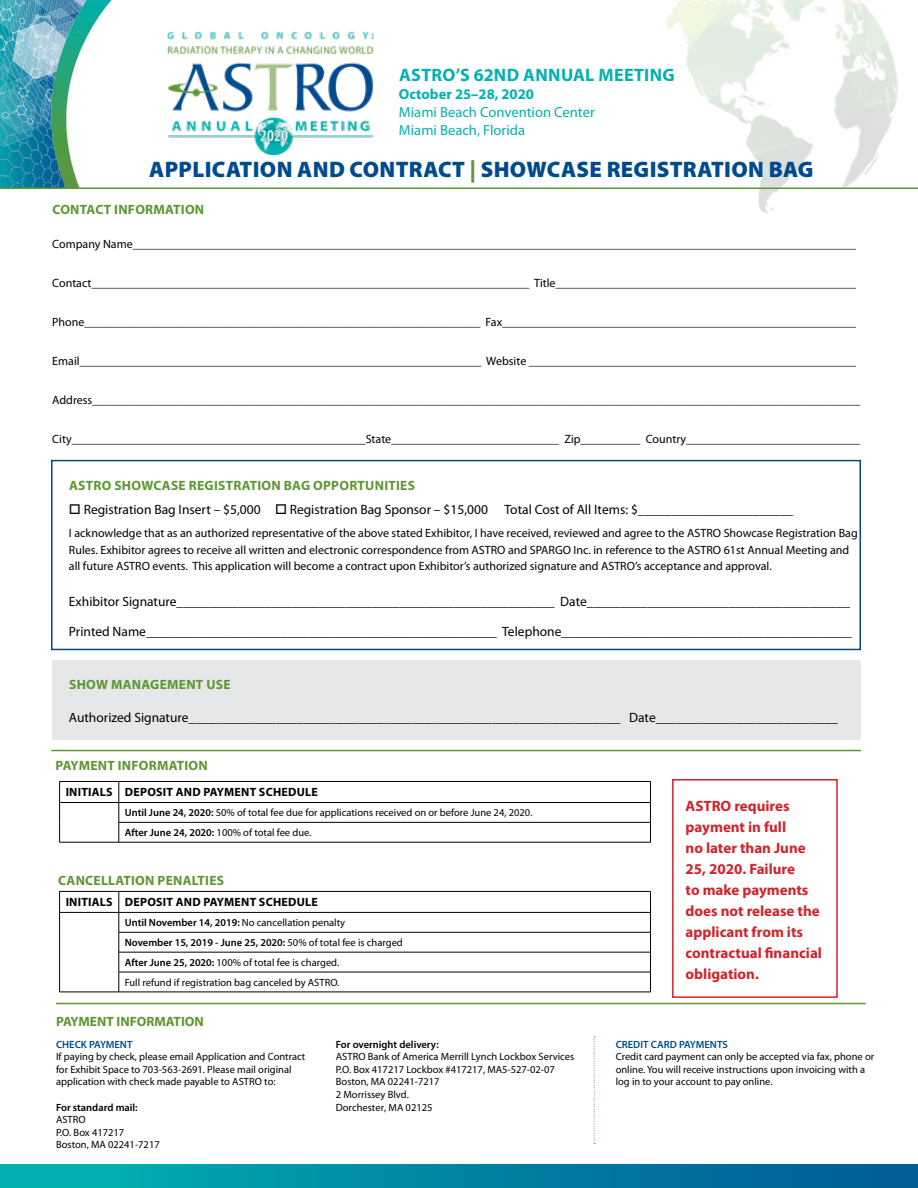
<style>
.page{position:relative;width:918px;height:1188px;background:#fff}
.page>*{position:absolute;margin:0;border:0;box-sizing:border-box;transform-origin:0 0}
.t1{font:900 22.5px "Myriad Pro";letter-spacing:.015em;color:#004b8e}
.t2{font:700 18px "Myriad Pro";letter-spacing:.02em;color:#00b1b0}
.t3{font:700 15px/21px "Myriad Pro";color:#d2232a}
.t4{font:14.7px/18px "Myriad Pro";color:#00b1b0}
.t5{font:13.5px "Myriad Pro";color:#000}
.t6{font:700 13.5px "Myriad Pro";letter-spacing:.02em;color:#5e9732}
.t7{font:700 13.5px "Myriad Pro";color:#5e9732}
.t8{font:12px/16.5px "Myriad Pro";color:#000}
.t9{font:700 12px "Myriad Pro";letter-spacing:.02em;color:#000}
.t10{font:10.5px/12.6px "Myriad Pro";color:#000}
.t11{font:600 10.5px "Myriad Pro";color:#000}
.t12{font:600 10.5px "Myriad Pro";color:#004b8d}
.s1{font-weight:700}
.s2{font-weight:900}
.s3{color:#5e9732}
.s4{font-weight:600}
</style>
<div class="page">
<img style="left:515px;top:0;width:403px;height:213px">
<img style="left:105px;top:0;width:18px;height:188px">
<img style="left:99px;top:7px;width:7px;height:181px">
<img style="left:94px;top:15px;width:6px;height:173px">
<svg style="left:0;top:0;width:94px;height:188px"></svg>
<hr style="left:0;top:188px;width:918px;height:1px;background:#5e9732">
<div style="left:0;top:1164px;width:918px;height:24px;background:linear-gradient(to right,#00b5b2,#005894)"></div>
<img style="left:167px;top:31px;width:207px;height:124px">
<div style="left:672px;top:779px;width:166px;height:219px;border:2px solid #d2232a"></div>
<div style="left:52px;top:660px;width:808px;height:80px;background:#e6e7e8"></div>
<hr style="left:51px;top:750px;width:810px;height:1px;background:#5e9732">
<hr style="left:56px;top:1003px;width:810px;height:1px;background:#5e9732">
<div style="left:51px;top:460px;width:810px;height:190px;border:2px solid #004b8d"></div>
<hr style="left:59px;top:781px;width:60px;height:1px;background:#000">
<hr style="left:59px;top:802px;width:60px;height:1px;background:#000">
<svg style="left:59px;top:782px;width:1px;height:60px"></svg>
<hr style="left:59px;top:842px;width:60px;height:1px;background:#000">
<hr style="left:119px;top:781px;width:532px;height:1px;background:#000">
<hr style="left:119px;top:802px;width:532px;height:1px;background:#000">
<hr style="left:119px;top:822px;width:532px;height:1px;background:#000">
<svg style="left:119px;top:782px;width:1px;height:60px"></svg>
<svg style="left:650px;top:782px;width:1px;height:60px"></svg>
<hr style="left:119px;top:842px;width:532px;height:1px;background:#000">
<hr style="left:59px;top:891px;width:60px;height:1px;background:#000">
<hr style="left:59px;top:912px;width:60px;height:1px;background:#000">
<svg style="left:59px;top:892px;width:1px;height:100px"></svg>
<hr style="left:59px;top:992px;width:60px;height:1px;background:#000">
<hr style="left:119px;top:891px;width:532px;height:1px;background:#000">
<hr style="left:119px;top:912px;width:532px;height:1px;background:#000">
<hr style="left:119px;top:932px;width:532px;height:1px;background:#000">
<hr style="left:119px;top:952px;width:532px;height:1px;background:#000">
<hr style="left:119px;top:972px;width:532px;height:1px;background:#000">
<svg style="left:119px;top:892px;width:1px;height:100px"></svg>
<svg style="left:650px;top:892px;width:1px;height:100px"></svg>
<hr style="left:119px;top:992px;width:532px;height:1px;background:#000">
<svg style="left:594px;top:1036px;width:1px;height:108px"></svg>
<h2 class="t2" style="left:399px;top:63px;width:277px">ASTRO’S 62ND ANNUAL MEETING</h2>
<p class="t4" style="left:399px;top:85px;width:197px"><span class="s1">October 25</span><span class="s2">–</span><span class="s1">28, 2020<br></span>Miami Beach Convention Center<br>Miami Beach, Florida</p>
<h1 class="t1" style="left:149px;top:154px;width:666px">APPLICATION AND CONTRACT <span class="s3">|</span> SHOWCASE REGISTRATION BAG</h1>
<p class="t6" style="left:52px;top:200px;width:153px">CONTACT INFORMATION</p>
<p class="t8" style="left:52px;top:235px;width:808px">Company Name_________________________________________________________________________________________________________________________</p>
<p class="t8" style="left:52px;top:274px;width:811px">Contact_________________________________________________________________________ Title___________________________________________________</p>
<p class="t8" style="left:52px;top:313px;width:811px">Phone__________________________________________________________________ Fax____________________________________________________________</p>
<p class="t8" style="left:52px;top:352px;width:808px">Email___________________________________________________________________ Website _______________________________________________________</p>
<p class="t8" style="left:52px;top:391px;width:810px">Address________________________________________________________________________________________________________________________________</p>
<p class="t8" style="left:52px;top:430px;width:809px">City_________________________________________________State____________________________ Zip__________ Country_____________________________</p>
<p class="t6" style="left:69px;top:477px;width:347px">ASTRO SHOWCASE REGISTRATION BAG OPPORTUNITIES</p>
<p class="t5" style="left:69px;top:501px;width:726px">□ Registration Bag Insert – $5,000 □ Registration Bag Sponsor – $15,000 Total Cost of All Items: $_______________________</p>
<p class="t8" style="left:69px;top:525px;width:790px">I acknowledge that as an authorized representative of the above stated Exhibitor, I have received, reviewed and agree to the ASTRO Showcase Registration Bag<br>Rules. Exhibitor agrees to receive all written and electronic correspondence from ASTRO and SPARGO Inc. in reference to the ASTRO 61st Annual Meeting and all future ASTRO events. This application will become a contract upon Exhibitor’s authorized signature and ASTRO’s acceptance and approval.</p>
<p class="t5" style="left:69px;top:594px;width:783px">Exhibitor Signature________________________________________________________ Date_______________________________________</p>
<p class="t5" style="left:69px;top:624px;width:784px">Printed Name____________________________________________________ Telephone___________________________________________</p>
<p class="t6" style="left:69px;top:675px;width:163px">SHOW MANAGEMENT USE</p>
<p class="t5" style="left:69px;top:709px;width:771px">Authorized Signature________________________________________________________________ Date___________________________</p>
<p class="t6" style="left:55px;top:757px;width:154px">PAYMENT INFORMATION</p>
<p class="t9" style="left:66px;top:785px;width:254px">INITIALS DEPOSIT AND PAYMENT SCHEDULE</p>
<p class="t10" style="left:125px;top:803px;width:409px;line-height:20px"><span class="s4">Until June 24, 2020:</span> 50% of total fee due for applications received on or before June 24, 2020.<br><span class="s4">After June 24, 2020:</span> 100% of total fee due.</p>
<p class="t6" style="left:58px;top:871px;width:168px">CANCELLATION PENALTIES</p>
<p class="t9" style="left:66px;top:895px;width:254px">INITIALS DEPOSIT AND PAYMENT SCHEDULE</p>
<p class="t10" style="left:125px;top:913px;width:280px;line-height:20px"><span class="s4">Until November 14, 2019:</span> No cancellation penalty<br><span class="s4">November 15, 2019 - June 25, 2020:</span> 50% of total fee is charged <span class="s4">After June 25, 2020:</span> 100% of total fee is charged.<br>Full refund if registration bag canceled by ASTRO.</p>
<p class="t7" style="left:56px;top:1012px;width:149px">PAYMENT INFORMATION</p>
<p class="t12" style="left:56px;top:1037px;width:78px">CHECK PAYMENT</p>
<p class="t10" style="left:56px;top:1050px;width:251px">If paying by check, please email Application and Contract for Exhibit Space to 703-563-2691. Please mail original application with check made payable to ASTRO to:</p>
<p class="t11" style="left:56px;top:1100px;width:83px">For standard mail:</p>
<p class="t10" style="left:56px;top:1113px;width:105px">ASTRO<br>P.O. Box 417217<br>Boston, MA 02241-7217</p>
<p class="t11" style="left:336px;top:1037px;width:104px">For overnight delivery:</p>
<p class="t10" style="left:336px;top:1050px;width:240px">ASTRO Bank of America Merrill Lynch Lockbox Services<br>P.O. Box 417217 Lockbox #417217, MA5-527-02-07<br>Boston, MA 02241-7217<br>2 Morrissey Blvd.<br>Dorchester, MA 02125</p>
<p class="t3" style="left:686px;top:795px;width:138px">ASTRO requires payment in full<br>no later than June<br>25, 2020. Failure<br>to make payments does not release the applicant from its contractual financial obligation.</p>
<p class="t12" style="left:616px;top:1037px;width:114px">CREDIT CARD PAYMENTS</p>
<p class="t10" style="left:616px;top:1050px;width:260px">Credit card payment can only be accepted via fax, phone or online. You will receive instructions upon invoicing with a log in to your account to pay online.</p>
</div>
